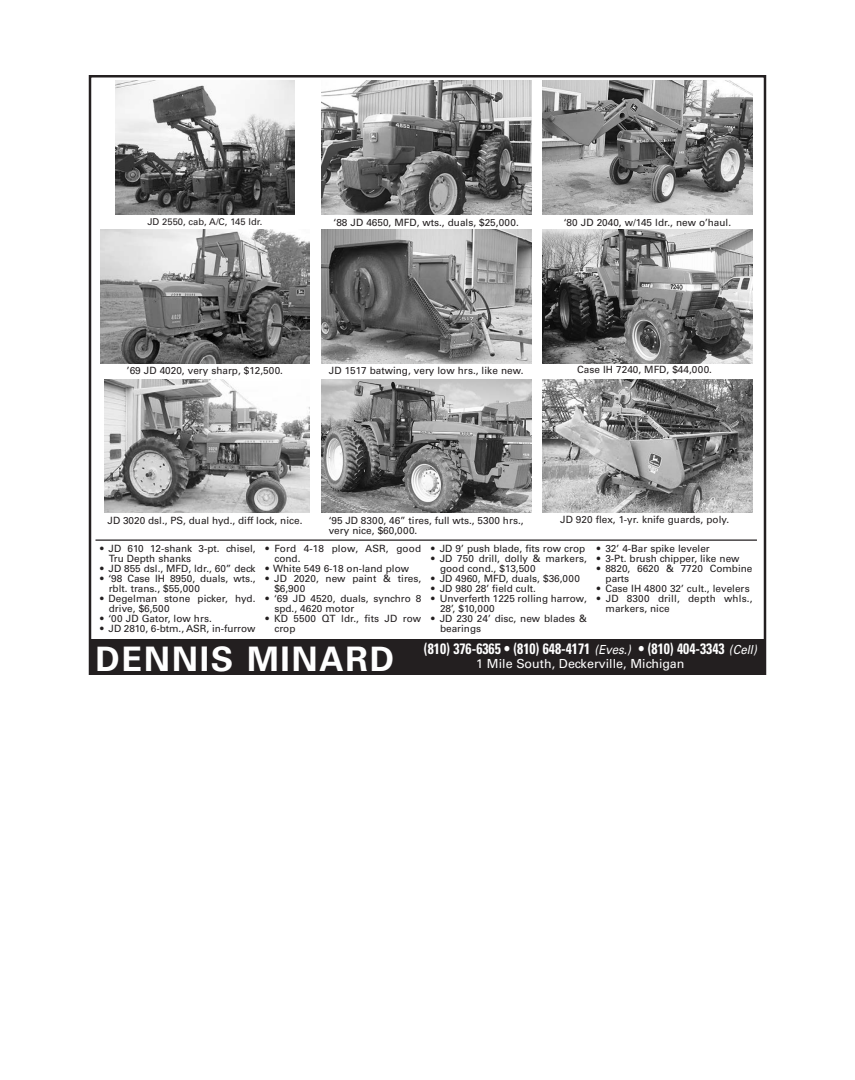
<style>
.page{position:relative;width:855px;height:1080px;background:#fff}
.page>*{position:absolute;margin:0;border:0;box-sizing:border-box;transform-origin:0 0}
.t1{font:700 33.75px "Univers";letter-spacing:.05em;color:#fff}
.t2{font:700 condensed 15px "Univers";color:#fff;scale:.92 1}
.t3{font:12.5px "Univers";color:#fff}
.t4{font:10px/10px "Univers";color:#231f20}
.t5{font:9.38px "Univers";color:#231f20}
.s1{font-weight:400;font-style:italic;font-stretch:normal;font-size:12.5px}
</style>
<div class="page">
<div style="left:89px;top:639px;width:675px;height:35px;background:#231f20"></div>
<hr style="left:96px;top:540px;width:661px;height:1px;background:#231f20">
<img style="left:116px;top:81px;width:178px;height:134px">
<img style="left:321px;top:81px;width:210px;height:134px">
<img style="left:542px;top:81px;width:210px;height:134px">
<img style="left:100px;top:229px;width:210px;height:134px">
<img style="left:321px;top:229px;width:210px;height:134px">
<img style="left:542px;top:229px;width:210px;height:134px">
<img style="left:104px;top:379px;width:206px;height:134px">
<img style="left:321px;top:379px;width:210px;height:134px">
<img style="left:542px;top:379px;width:210px;height:134px">
<p class="t5" style="left:147px;top:216px;width:117px">JD 2550, cab, A/C, 145 ldr.</p>
<p class="t4" style="left:334px;top:217px;width:187px">‘88 JD 4650, MFD, wts., duals, $25,000.</p>
<p class="t4" style="left:564px;top:217px;width:169px">‘80 JD 2040, w/145 ldr., new o’haul.</p>
<p class="t4" style="left:127px;top:366px;width:158px">’69 JD 4020, very sharp, $12,500.</p>
<p class="t4" style="left:329px;top:366px;width:196px">JD 1517 batwing, very low hrs., like new.</p>
<p class="t4" style="left:577px;top:365px;width:136px">Case IH 7240, MFD, $44,000.</p>
<p class="t4" style="left:108px;top:516px;width:196px">JD 3020 dsl., PS, dual hyd., diff lock, nice.</p>
<p class="t4" style="left:329px;top:516px;width:196px">‘95 JD 8300, 46” tires, full wts., 5300 hrs., very nice, $60,000.</p>
<p class="t4" style="left:560px;top:514px;width:171px">JD 920 flex, 1-yr. knife guards, poly.</p>
<p class="t4" style="left:109px;top:544px;width:148px;text-indent:-9px">• JD 610 12-shank 3-pt. chisel,<br>Tru Depth shanks</p>
<p class="t4" style="left:100px;top:564px;width:157px">• JD 855 dsl., MFD, ldr., 60” deck</p>
<p class="t4" style="left:109px;top:574px;width:148px;text-indent:-9px">• ‘98 Case IH 8950, duals, wts., rblt. trans., $55,000</p>
<p class="t4" style="left:109px;top:594px;width:148px;text-indent:-9px">• Degelman stone picker, hyd. drive, $6,500</p>
<p class="t4" style="left:100px;top:614px;width:113px">• ‘00 JD Gator, low hrs.</p>
<p class="t4" style="left:100px;top:624px;width:157px">• JD 2810, 6-btm., ASR, in-furrow</p>
<p class="t4" style="left:274px;top:544px;width:148px;text-indent:-9px">• Ford 4-18 plow, ASR, good cond.</p>
<p class="t4" style="left:266px;top:564px;width:145px">• White 549 6-18 on-land plow</p>
<p class="t4" style="left:274px;top:574px;width:148px;text-indent:-9px">• JD 2020, new paint &amp; tires, $6,900</p>
<p class="t4" style="left:274px;top:594px;width:148px;text-indent:-9px">• ‘69 JD 4520, duals, synchro 8 spd., 4620 motor</p>
<p class="t4" style="left:274px;top:614px;width:148px;text-indent:-9px">• KD 5500 QT ldr., fits JD row crop</p>
<p class="t4" style="left:431px;top:544px;width:156px">• JD 9’ push blade, fits row crop</p>
<p class="t4" style="left:440px;top:554px;width:148px;text-indent:-9px">• JD 750 drill, dolly &amp; markers, good cond., $13,500</p>
<p class="t4" style="left:431px;top:574px;width:150px">• JD 4960, MFD, duals, $36,000</p>
<p class="t4" style="left:431px;top:584px;width:106px">• JD 980 28’ field cult.</p>
<p class="t4" style="left:440px;top:594px;width:148px;text-indent:-9px">• Unverferth 1225 rolling harrow,<br>28’, $10,000</p>
<p class="t4" style="left:440px;top:614px;width:148px;text-indent:-9px">• JD 230 24’ disc, new blades &amp; bearings</p>
<p class="t4" style="left:597px;top:544px;width:114px">• 32’ 4-Bar spike leveler</p>
<p class="t4" style="left:597px;top:554px;width:144px">• 3-Pt. brush chipper, like new</p>
<p class="t4" style="left:606px;top:564px;width:148px;text-indent:-9px">• 8820, 6620 &amp; 7720 Combine parts</p>
<p class="t4" style="left:597px;top:584px;width:154px">• Case IH 4800 32’ cult., levelers</p>
<p class="t4" style="left:606px;top:594px;width:148px;text-indent:-9px">• JD 8300 drill, depth whls., markers, nice</p>
<h1 class="t1" style="left:95px;top:639px;width:300px">DENNIS MINARD</h1>
<h2 class="t2" style="left:424px;top:640px;width:363px">(810) 376-6365 • (810) 648-4171 <span class="s1">(Eves.)</span> • (810) 404-3343 <span class="s1">(Cell)</span></h2>
<p class="t3" style="left:476px;top:656px;width:210px">1 Mile South, Deckerville, Michigan</p>
</div>
